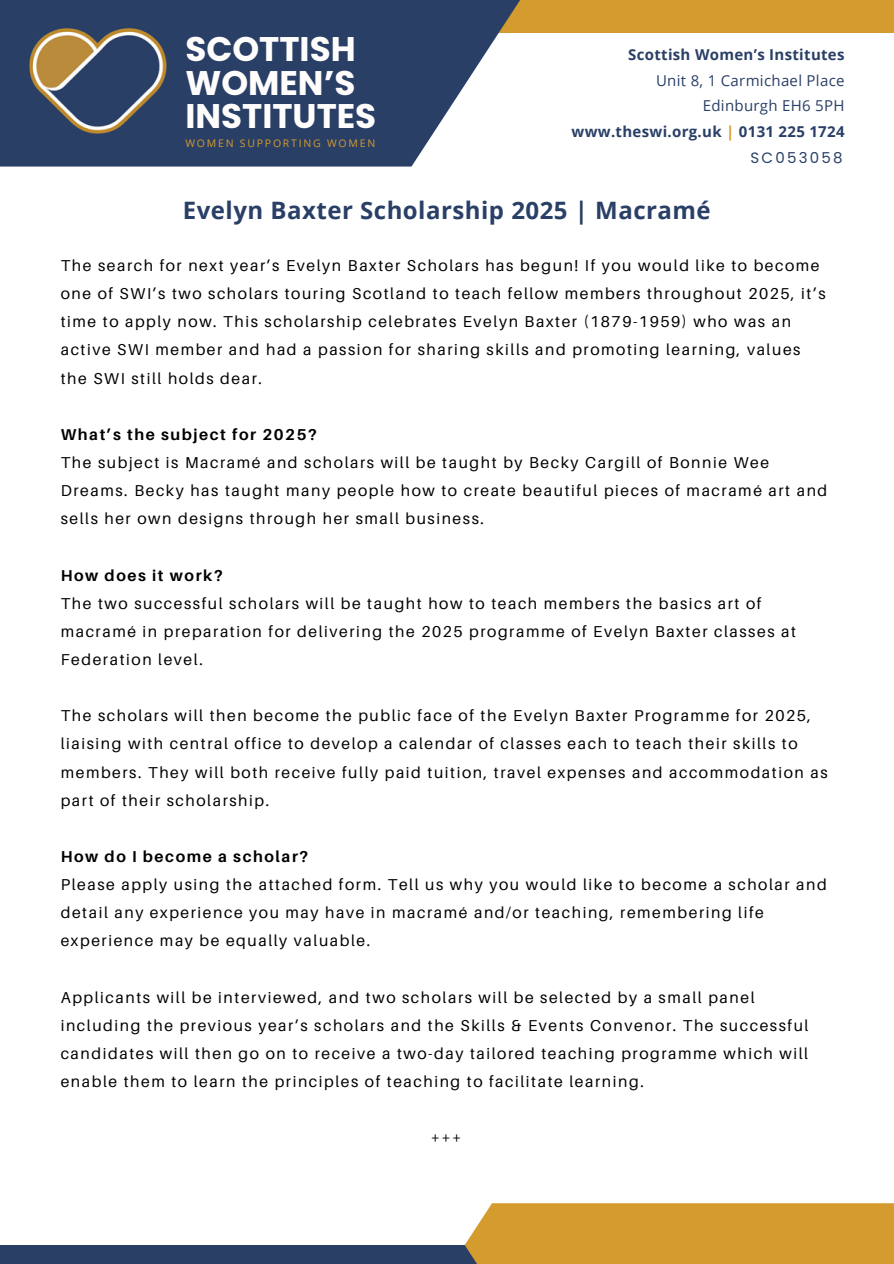
<style>
.page{position:relative;width:894px;height:1264px;background:#fff}
.page>*{position:absolute;margin:0;border:0;box-sizing:border-box;transform-origin:0 0}
.t1{font:700 34.05px/33.8px "Poppins";color:#fefdfc}
.t2{font:700 24px "Open Sans";letter-spacing:.02em;color:#293f66}
.t3{font:15.75px/28.2px "Aileron";letter-spacing:.1em;color:#000}
.t4{font:700 15px/25.8px "Open Sans";letter-spacing:.02em;color:#293f66;text-align:right}
.t5{font:10.5px "Open Sans";letter-spacing:.17em;color:#d49b2e}
.s1{font-weight:400}
.s2{color:#d49b2e}
.s3{font-family:"Poppins";font-weight:400}
.s4{font-weight:700}
</style>
<div class="page">
<div style="left:0;top:1244px;width:546px;height:19px;background:#293f66"></div>
<div style="left:464px;top:1203px;width:429px;height:60px;background:#d49b2e"></div>
<div style="left:460px;top:0;width:433px;height:33px;background:#d49b2e"></div>
<svg style="left:0;top:0;width:520px;height:166px;background:#46597a"></svg>
<img style="left:24px;top:3px;width:149px;height:146px">
<h3 class="t1" style="left:185px;top:32px;width:192px">SCOTTISH<br>WOMEN’S<br>INSTITUTES</h3>
<h3 class="t4" style="left:571px;top:41px;width:274px">Scottish Women’s Institutes<br><span class="s1">Unit 8, 1 Carmichael Place<br>Edinburgh EH6 5PH </span>www.theswi.org.uk <span class="s2">|</span> 0131 225 1724<br><span class="s3">SC053058</span></h3>
<h3 class="t5" style="left:185px;top:136px;width:191px">WOMEN SUPPORTING WOMEN</h3>
<h1 class="t2" style="left:183px;top:194px;width:529px">Evelyn Baxter Scholarship 2025 | Macramé</h1>
<p class="t3" style="left:61px;top:251px;width:766px">The search for next year’s Evelyn Baxter Scholars has begun! If you would like to become one of SWI’s two scholars touring Scotland to teach fellow members throughout 2025, it’s time to apply now. This scholarship celebrates Evelyn Baxter (1879-1959) who was an active SWI member and had a passion for sharing skills and promoting learning, values the SWI still holds dear.</p>
<p class="t3" style="left:61px;top:420px;width:767px"><span class="s4">What’s the subject for 2025?<br></span>The subject is Macramé and scholars will be taught by Becky Cargill of Bonnie Wee Dreams. Becky has taught many people how to create beautiful pieces of macramé art and sells her own designs through her small business.</p>
<h3 class="t3" style="left:61px;top:560px;width:736px"><span class="s4">How does it work?<br></span>The two successful scholars will be taught how to teach members the basics art of macramé in preparation for delivering the 2025 programme of Evelyn Baxter classes at Federation level.</h3>
<h2 class="t3" style="left:61px;top:701px;width:768px">The scholars will then become the public face of the Evelyn Baxter Programme for 2025, liaising with central office to develop a calendar of classes each to teach their skills to members. They will both receive fully paid tuition, travel expenses and accommodation as part of their scholarship.</h2>
<h3 class="t3" style="left:61px;top:842px;width:767px"><span class="s4">How do I become a scholar?<br></span>Please apply using the attached form. Tell us why you would like to become a scholar and detail any experience you may have in macramé and/or teaching, remembering life experience may be equally valuable.</h3>
<h3 class="t3" style="left:61px;top:982px;width:749px">Applicants will be interviewed, and two scholars will be selected by a small panel including the previous year’s scholars and the Skills &amp; Events Convenor. The successful candidates will then go on to receive a two-day tailored teaching programme which will enable them to learn the principles of teaching to facilitate learning.</h3>
<h3 class="t3" style="left:430px;top:1123px;width:32px">+++</h3>
</div>
